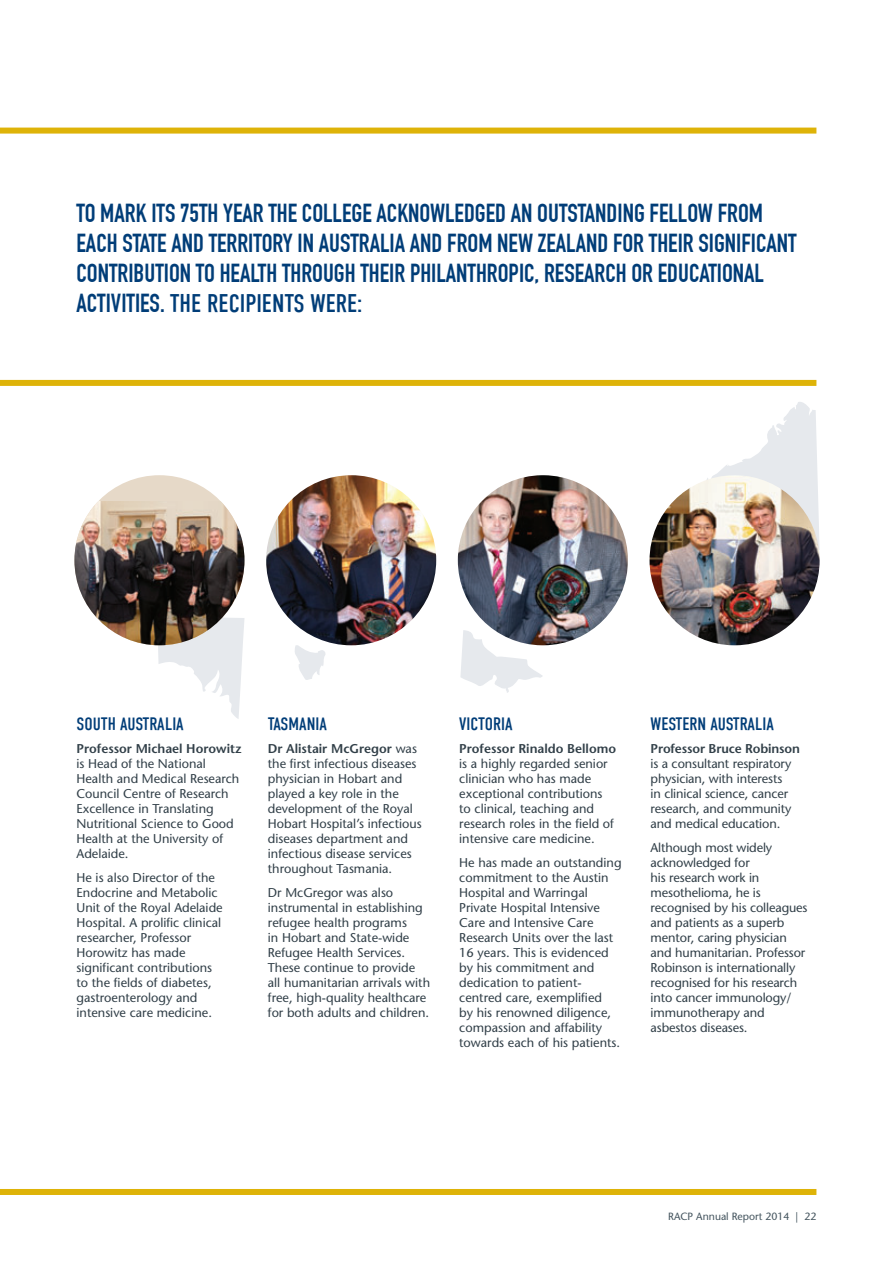
<style>
.page{position:relative;width:893px;height:1263px;background:#fff}
.page>*{position:absolute;margin:0;border:0;box-sizing:border-box;transform-origin:0 0}
.t1{font:700 25.5px/30px "DIN Condensed";color:#003d78}
.t2{font:25.5px "DIN Condensed C";color:#003d78}
.t3{font:18px "DIN Condensed C";color:#003d78}
.t4{font:12.75px/15px "Stone Sans";color:#313f48}
.t5{font:600 12.75px "Stone Sans";color:#313f48}
.t6{font:10.5px "Stone Sans";color:#45555f}
.s1{font-family:"DIN Condensed";font-weight:700}
.s2{font-weight:600}
</style>
<div class="page">
<svg style="left:295px;top:645px;width:31px;height:35px"></svg>
<svg style="left:460px;top:630px;width:83px;height:63px"></svg>
<svg style="left:707px;top:402px;width:113px;height:148px"></svg>
<svg style="left:157px;top:645px;width:86px;height:74px"></svg>
<div style="left:0;top:128px;width:816px;height:6px;background:#deb308"></div>
<div style="left:0;top:1189px;width:816px;height:6px;background:#deb308"></div>
<div style="left:0;top:380px;width:816px;height:6px;background:#deb308"></div>
<img style="left:266px;top:475px;width:170px;height:170px;border-radius:85px">
<img style="left:458px;top:475px;width:170px;height:170px;border-radius:84px">
<img style="left:649px;top:475px;width:171px;height:170px;border-radius:84px">
<div style="left:74px;top:475px;width:170px;height:170px;background:#e6d9c8;border-radius:50%"></div>
<img style="left:74px;top:501px;width:170px;height:144px">
<h1 class="t1" style="left:77px;top:198px;width:722px">TO MARK ITS 75TH YEAR THE COLLEGE ACKNOWLEDGED AN OUTSTANDING FELLOW FROM<br>EACH STATE AND TERRITORY IN AUSTRALIA AND FROM NEW ZEALAND FOR THEIR SIGNIFICANT<br>CONTRIBUTION TO HEALTH THROUGH THEIR PHILANTHROPIC, RESEARCH OR EDUCATIONAL</h1>
<h1 class="t2" style="left:77px;top:290px;width:288px"><span class="s1">ACTIVITIES.</span> THE RECIPIENTS WERE:</h1>
<h2 class="t3" style="left:77px;top:714px;width:109px">SOUTH AUSTRALIA</h2>
<p class="t5" style="left:77px;top:741px;width:167px">Professor Michael Horowitz</p>
<p class="t4" style="left:77px;top:756px;width:164px">is Head of the National<br>Health and Medical Research<br>Council Centre of Research<br>Excellence in Translating<br>N utritional Science to Good<br>H ealth at the University of<br>Adelaide.</p>
<p class="t4" style="left:77px;top:870px;width:148px">H e is also Director of the<br>Endocrine and Metabolic<br>Unit of the Royal Adelaide<br>Hospital. A prolific clinical researcher, Professor<br>H orowitz has made significant contributions to the fields of diabetes, gastroenterology and intensive care medicine.</p>
<h2 class="t3" style="left:268px;top:714px;width:61px">TASMANIA</h2>
<p class="t4" style="left:268px;top:741px;width:155px"><span class="s2">Dr Alistair McGregor</span> was the first infectious diseases physician in Hobart and played a key role in the development of the Royal<br>Hobart Hospital’s infectious diseases department and infectious disease services throughout Tasmania.</p>
<p class="t4" style="left:268px;top:885px;width:164px">Dr McGregor was also instrumental in establishing refugee health programs<br>in H obart and State-wide<br>Refugee H ealth Services.<br>These continue to provide all humanitarian arrivals with free, high-quality healthcare for both adults and children.</p>
<h2 class="t3" style="left:459px;top:714px;width:55px">VICTORIA</h2>
<p class="t5" style="left:459px;top:741px;width:158px">Professor Rinaldo Bellomo</p>
<p class="t4" style="left:459px;top:756px;width:156px">is a highly regarded senior clinician who has made exceptional contributions to clinical, teaching and research roles in the field of intensive care medicine.</p>
<p class="t4" style="left:459px;top:855px;width:164px">He has made an outstanding commitment to the Austin<br>Hospital and Warringal<br>Private H ospital I ntensive<br>Care and I ntensive Care<br>Research Units over the last<br>16 years. This is evidenced by his commitment and dedication to patient&shy;centred care, exemplified<br>by his renowned diligence, compassion and affability towards each of his patients.</p>
<h2 class="t3" style="left:651px;top:714px;width:125px">WESTERN AUSTRALIA</h2>
<p class="t5" style="left:651px;top:741px;width:151px">Professor Bruce Robinson</p>
<p class="t4" style="left:651px;top:756px;width:142px">is a consultant respiratory physician, with interests in clinical science, cancer research, and community and medical education.</p>
<p class="t4" style="left:651px;top:840px;width:158px">Although most widely acknowledged for<br>his research work in mesothelioma, he is recognised by his colleagues and patients as a superb mentor, caring physician and humanitarian. Professor<br>Robinson is internationally recognised for his research into cancer immunology/ immunotherapy and asbestos diseases.</p>
<p class="t6" style="left:668px;top:1210px;width:150px">RACP Annual Report 2014 | 22</p>
</div>
